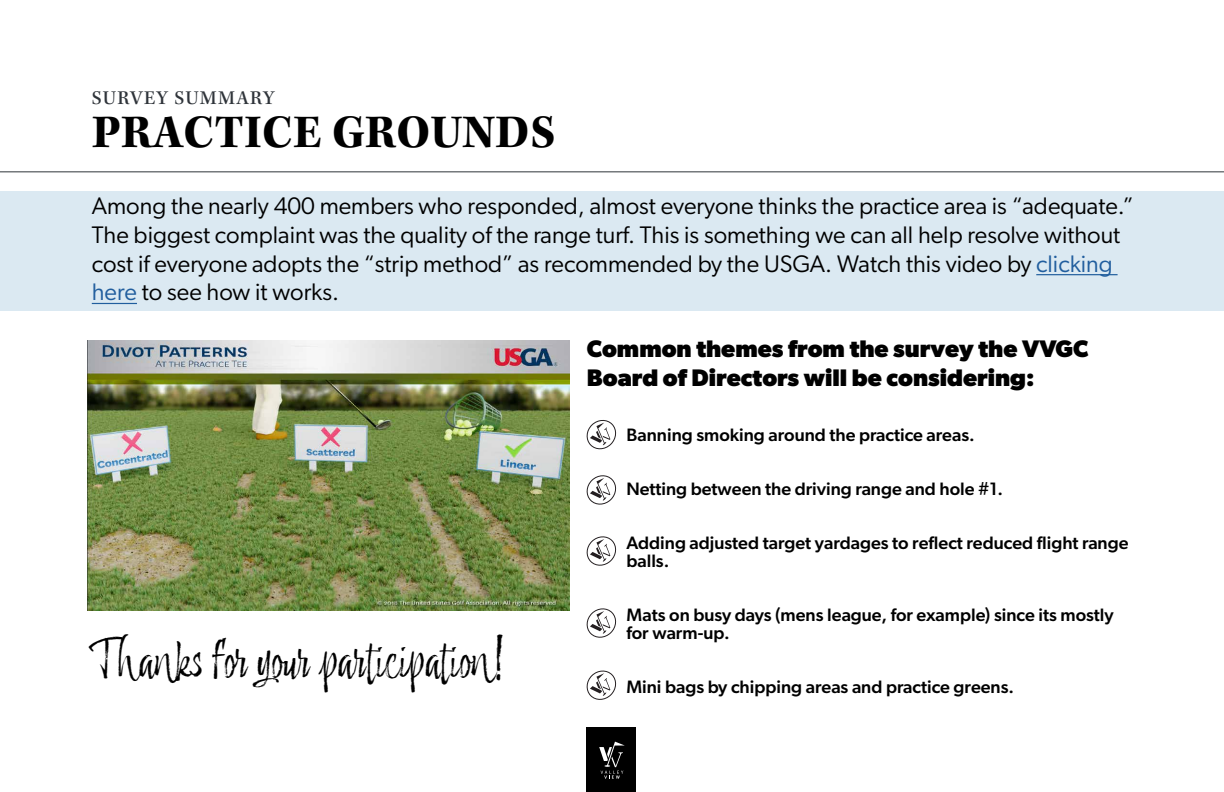
<style>
.page{position:relative;width:1224px;height:792px;background:#fff}
.page>*{position:absolute;margin:0;border:0;box-sizing:border-box;transform-origin:0 0}
.t1{font:48px "Adore You";color:#000}
.t2{font:700 48px "Kepler Std";letter-spacing:.01em;color:#000}
.t3{font:24px/28.8px "Gibson";color:#000}
.t4{font:700 24px/28.8px "Gibson";color:#000}
.t5{font:500 20px "Kepler Std";letter-spacing:.055em;color:#2f343a}
.t6{font:500 18px/18px "Gibson";color:#000}
.s1{color:#215e9e}
</style>
<div class="page">
<div style="left:586px;top:728px;width:50px;height:64px;background:#000"></div>
<svg style="left:599px;top:742px;width:26px;height:37px"></svg>
<div style="left:0;top:191px;width:1224px;height:120px;background:#dbe9f2"></div>
<img style="left:88px;top:341px;width:482px;height:269px">
<svg style="left:586px;top:536px;width:31px;height:30px"></svg>
<svg style="left:586px;top:608px;width:31px;height:30px"></svg>
<svg style="left:586px;top:670px;width:31px;height:30px"></svg>
<svg style="left:586px;top:475px;width:31px;height:30px"></svg>
<svg style="left:586px;top:420px;width:31px;height:30px"></svg>
<hr style="left:1036px;top:274px;width:82px;height:1px;background:#215e9e">
<hr style="left:92px;top:303px;width:45px;height:1px;background:#215e9e">
<hr style="left:0;top:171px;width:1224px;height:1px;background:#2f343a">
<p class="t5" style="left:92px;top:86px;width:184px">SURVEY SUMMARY</p>
<h1 class="t2" style="left:92px;top:104px;width:465px">PRACTICE GROUNDS</h1>
<p class="t3" style="left:92px;top:191px;width:1044px">Among the nearly 400 members who responded, almost everyone thinks the practice area is “adequate.” The biggest complaint was the quality of the range turf. This is something we can all help resolve without cost if everyone adopts the “strip method” as recommended by the USGA. Watch this video by <span class="s1">clicking here</span> to see how it works.</p>
<h1 class="t1" style="left:90px;top:631px;width:417px">Thanks for your participation!</h1>
<p class="t4" style="left:587px;top:334px;width:503px">Common themes from the survey the VVGC<br>Board of Directors will be considering:</p>
<p class="t6" style="left:626px;top:425px;width:350px">Banning smoking around the practice areas.</p>
<p class="t6" style="left:626px;top:479px;width:378px">Netting between the driving range and hole #1.</p>
<p class="t6" style="left:626px;top:533px;width:504px">Adding adjusted target yardages to reflect reduced flight range balls.</p>
<p class="t6" style="left:626px;top:605px;width:489px">Mats on busy days (mens league, for example) since its mostly for warm-up.</p>
<p class="t6" style="left:626px;top:677px;width:389px">Mini bags by chipping areas and practice greens.</p>
</div>
